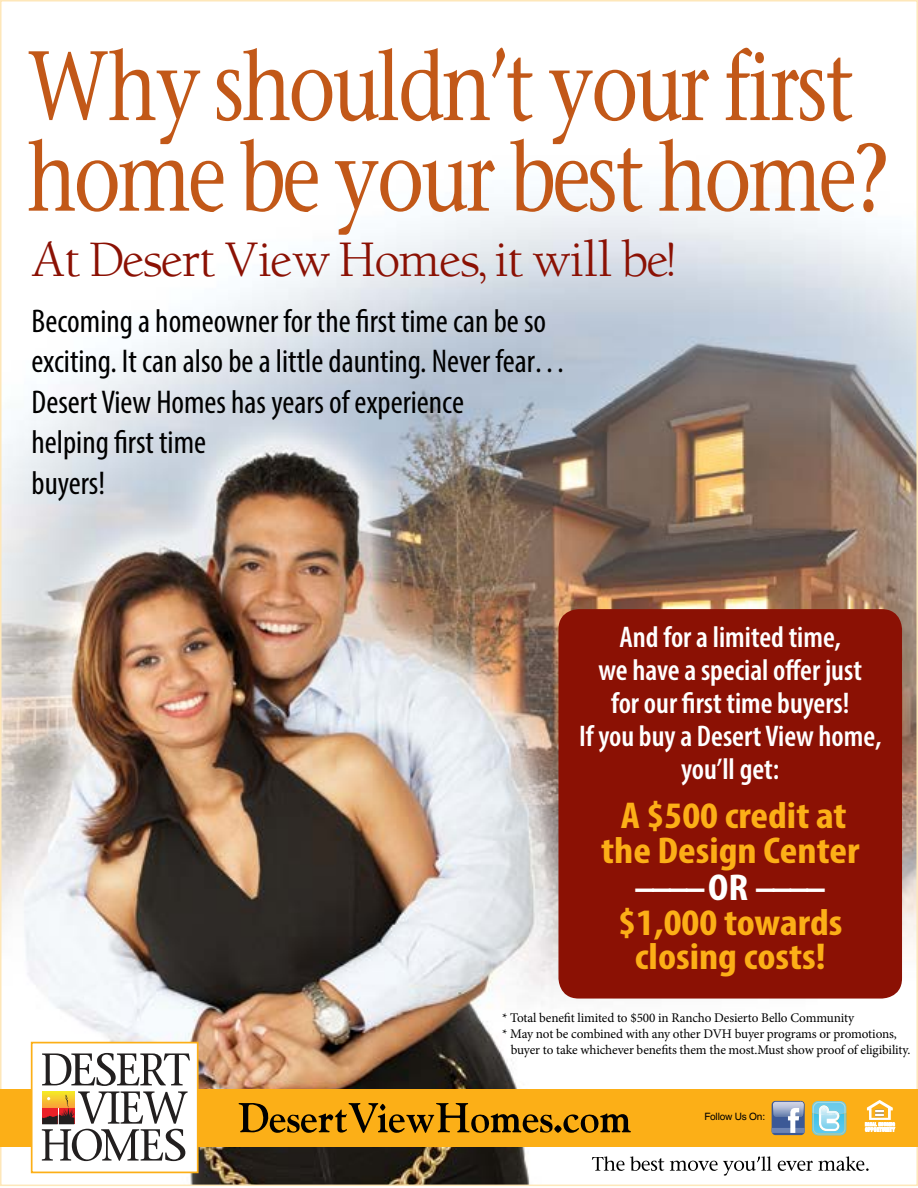
<style>
.page{position:relative;width:918px;height:1188px;background:#fff}
.page>*{position:absolute;margin:0;border:0;box-sizing:border-box;transform-origin:0 0}
.t1{font:500 93.15px/90.6px "Stone Serif";letter-spacing:-.025em;color:#c25818;scale:.79 1}
.t2{font:46.5px "Berkeley Oldstyle";letter-spacing:-.025em;color:#8b1104}
.t3{font:700 condensed 37.5px/34.5px "Myriad Pro";color:#fcaf17;text-align:center;scale:1.12 1}
.t4{font:700 condensed 37.5px "Myriad Pro";color:#fff;scale:1.12 1}
.t5{font:condensed 33px/40.5px "Myriad Pro";color:#000}
.t6{font:600 condensed 30px/33px "Myriad Pro";color:#fff;text-align:center}
.t7{font:13.2px "Minion Pro";letter-spacing:-.015em;color:#000}
.t8{font:10.05px "Helvetica World";letter-spacing:-.01em;color:#000}
</style>
<div class="page">
<img style="left:3px;top:194px;width:912px;height:989px">
<div style="left:0;top:1090px;width:918px;height:57px;background:#fcaf17"></div>
<svg style="left:812px;top:1101px;width:34px;height:34px"></svg>
<div style="left:772px;top:1101px;width:33px;height:34px;background:#3c5996;border-radius:4px"></div>
<svg style="left:772px;top:1102px;width:33px;height:31px"></svg>
<div style="left:32px;top:1043px;width:166px;height:129px;background:#fff"></div>
<svg style="left:42px;top:1053px;width:148px;height:108px"></svg>
<div style="left:31px;top:1042px;width:168px;height:131px;border:2px solid #fcaf17"></div>
<svg style="left:238px;top:1103px;width:393px;height:30px"></svg>
<svg style="left:592px;top:1156px;width:277px;height:20px"></svg>
<div style="left:558px;top:609px;width:344px;height:390px;background:#8b1104;border-radius:20px"></div>
<svg style="left:865px;top:1100px;width:30px;height:32px"></svg>
<h1 class="t1" style="left:27px;top:40px;width:1091px">Why shouldn’t your first home be your best home?</h1>
<h2 class="t2" style="left:30px;top:233px;width:646px">At Desert View Homes, it will be!</h2>
<h3 class="t5" style="left:32px;top:300px;width:536px">Becoming a homeowner for the first time can be so exciting. It can also be a little daunting. Never fear… Desert View Homes has years of experience<br>helping first time<br>buyers!</h3>
<h3 class="t6" style="left:579px;top:620px;width:304px">And for a limited time,<br>we have a special offer just<br>for our first time buyers!<br>If you buy a Desert View home, you’ll get:</h3>
<h3 class="t3" style="left:601px;top:798px;width:232px">A $500 credit at the Design Center</h3>
<h3 class="t4" style="left:634px;top:864px;width:173px">–––– OR ––––</h3>
<h3 class="t3" style="left:618px;top:904px;width:202px">$1,000 towards closing costs!</h3>
<p class="t7" style="left:502px;top:1009px;width:353px">* Total benefit limited to $500 in Rancho Desierto Bello Community</p>
<p class="t7" style="left:502px;top:1025px;width:396px">* May not be combined with any other DVH buyer programs or promotions,</p>
<p class="t7" style="left:511px;top:1041px;width:401px">buyer to take whichever benefits them the most.Must show proof of eligibility.</p>
<p class="t8" style="left:704px;top:1111px;width:62px">Follow Us On:</p>
</div>
